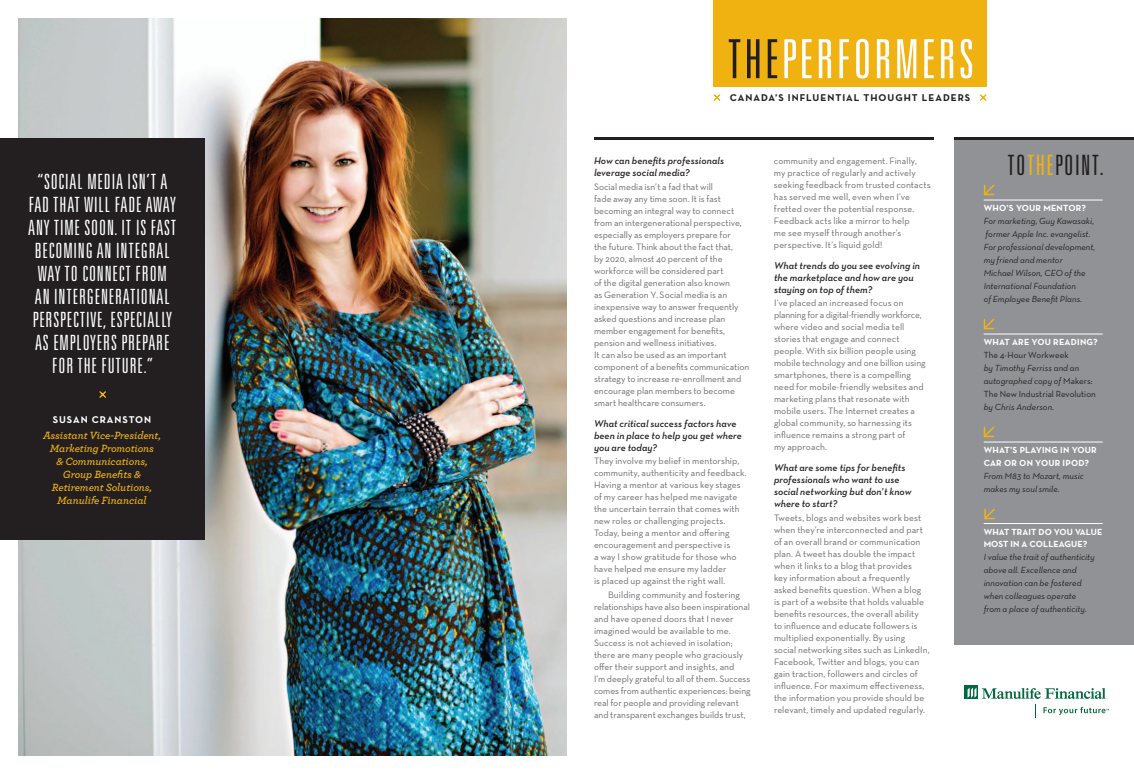
<style>
.page{position:relative;width:1134px;height:774px;background:#fff}
.page>*{position:absolute;margin:0;border:0;box-sizing:border-box;transform-origin:0 0}
.t1{font:300 ultra-condensed 54px "Univers";letter-spacing:.05em;color:#fff}
.t2{font:300 ultra-condensed 28px "Univers";letter-spacing:.05em;color:#231f20}
.t3{font:300 ultra-condensed 21px/23px "Univers";letter-spacing:.04em;color:#fff;text-align:center}
.t4{font:italic 600 11px/13px "Archer Pro";letter-spacing:-.01em;color:#efb211;text-align:center}
.t5{font:italic 600 10px/12px "Neutra Text TF";letter-spacing:.01em;color:#231f20}
.t6{font:10px "Neutra Text TF Bold SC";letter-spacing:.1em;color:#231f20}
.t7{font:10px "Neutra Text TF Bold SC";letter-spacing:.095em;color:#fff}
.t8{font:9.5px/12px "Neutra Text TF";letter-spacing:.005em;color:#6c6d70}
.t9{font:italic 9px/13px "Neutra Text TF";letter-spacing:.005em;color:#231f20}
.t10{font:700 9px/12.5px "Neutra Text TF";letter-spacing:.025em;color:#fff}
.t11{font:9px "Neutra Text TF";letter-spacing:.005em;color:#231f20}
.s1{color:#231f20}
.s2{color:#efb211}
.s3{font-style:normal}
</style>
<div class="page">
<div style="left:714px;top:0;width:273px;height:87px;background:#efb211"></div>
<div style="left:954px;top:139px;width:180px;height:506px;background:#919295"></div>
<img style="left:18px;top:18px;width:549px;height:738px">
<hr style="left:594px;top:138px;width:339px;height:2px;background:#231f20">
<hr style="left:954px;top:138px;width:180px;height:2px;background:#231f20">
<svg style="left:982px;top:688px;width:124px;height:11px"></svg>
<svg style="left:964px;top:685px;width:14px;height:14px"></svg>
<svg style="left:968px;top:688px;width:8px;height:10px"></svg>
<svg style="left:1044px;top:707px;width:65px;height:8px"></svg>
<svg style="left:980px;top:94px;width:7px;height:7px"></svg>
<svg style="left:713px;top:94px;width:8px;height:7px"></svg>
<div style="left:0;top:138px;width:205px;height:401px;background:#231f20"></div>
<svg style="left:99px;top:391px;width:7px;height:7px"></svg>
<hr style="left:984px;top:200px;width:119px;height:1px;background:#fff">
<hr style="left:984px;top:334px;width:119px;height:1px;background:#fff">
<hr style="left:984px;top:442px;width:119px;height:1px;background:#fff">
<hr style="left:984px;top:523px;width:119px;height:1px;background:#fff">
<svg style="left:983px;top:184px;width:12px;height:12px"></svg>
<svg style="left:984px;top:508px;width:11px;height:12px"></svg>
<svg style="left:983px;top:318px;width:12px;height:12px"></svg>
<svg style="left:983px;top:426px;width:12px;height:12px"></svg>
<h3 class="t3" style="left:28px;top:170px;width:150px">“SOCIAL MEDIA ISN’T A<br>FAD THAT WILL FADE AWAY<br>ANY TIME SOON. IT IS FAST<br>BECOMING AN INTEGRAL<br>WAY TO CONNECT FROM<br>AN INTERGENERATIONAL<br>PERSPECTIVE, ESPECIALLY<br>AS EMPLOYERS PREPARE<br>FOR THE FUTURE.”</h3>
<p class="t7" style="left:53px;top:413px;width:100px">SUSAN CRANSTON</p>
<p class="t4" style="left:43px;top:428px;width:119px">Assistant Vice-President,<br>Marketing Promotions<br>&amp; Communications,<br>Group Benefits &amp;<br>Retirement Solutions,<br>Manulife Financial</p>
<h1 class="t1" style="left:728px;top:31px;width:248px"><span class="s1">THE</span>PERFORMERS</h1>
<p class="t6" style="left:730px;top:91px;width:242px">CANADA’S INFLUENTIAL THOUGHT LEADERS</p>
<p class="t5" style="left:594px;top:155px;width:132px">How can benefits professionals leverage social media?</p>
<p class="t8" style="left:594px;top:180px;width:157px">Social media isn’t a fad that will<br>fade away any time soon. It is fast becoming an integral way to connect from an intergenerational perspective, especially as employers prepare for<br>the future. Think about the fact that,<br>by 2020, almost 40 percent of the workforce will be considered part<br>of the digital generation also known<br>as Generation Y. Social media is an inexpensive way to answer frequently asked questions and increase plan member engagement for benefits, pension and wellness initiatives.<br>It can also be used as an important component of a benefits communication strategy to increase re-enrollment and encourage plan members to become smart healthcare consumers.</p>
<p class="t5" style="left:594px;top:417px;width:149px">What critical success factors have been in place to help you get where you are today?</p>
<p class="t8" style="left:594px;top:455px;width:154px">They involve my belief in mentorship, community, authenticity and feedback.<br>Having a mentor at various key stages of my career has helped me navigate the uncertain terrain that comes with new roles or challenging projects.<br>Today, being a mentor and offering encouragement and perspective is<br>a way I show gratitude for those who have helped me ensure my ladder<br>is placed up against the right wall.</p>
<p class="t8" style="left:594px;top:588px;width:158px;text-indent:14px">Building community and fostering relationships have also been inspirational and have opened doors that I never imagined would be available to me.<br>Success is not achieved in isolation; there are many people who graciously offer their support and insights, and<br>I’m deeply grateful to all of them. Success comes from authentic experiences: being real for people and providing relevant and transparent exchanges builds trust,</p>
<p class="t8" style="left:774px;top:155px;width:158px">community and engagement. Finally, my practice of regularly and actively seeking feedback from trusted contacts has served me well, even when I’ve fretted over the potential response.<br>Feedback acts like a mirror to help<br>me see myself through another’s perspective. It’s liquid gold!</p>
<p class="t5" style="left:774px;top:259px;width:148px">What trends do you see evolving in the marketplace and how are you staying on top of them?</p>
<p class="t8" style="left:774px;top:297px;width:153px">I’ve placed an increased focus on planning for a digital-friendly workforce, where video and social media tell stories that engage and connect people. With six billion people using mobile technology and one billion using smartphones, there is a compelling need for mobile-friendly websites and marketing plans that resonate with mobile users. The Internet creates a global community, so harnessing its influence remains a strong part of<br>my approach.</p>
<p class="t5" style="left:774px;top:462px;width:139px">What are some tips for benefits professionals who want to use social networking but don’t know where to start?</p>
<p class="t8" style="left:774px;top:512px;width:157px">Tweets, blogs and websites work best when they’re interconnected and part of an overall brand or communication plan. A tweet has double the impact when it links to a blog that provides<br>key information about a frequently asked benefits question. When a blog is part of a website that holds valuable benefits resources, the overall ability<br>to influence and educate followers is multiplied exponentially. By using social networking sites such as LinkedIn, Facebook, Twitter and blogs, you can gain traction, followers and circles of influence. For maximum effectiveness, the information you provide should be relevant, timely and updated regularly.</p>
<h2 class="t2" style="left:1008px;top:151px;width:98px">TO<span class="s2">THE</span>POINT.</h2>
<p class="t10" style="left:984px;top:202px;width:104px">WHO’S YOUR MENTOR?</p>
<p class="t9" style="left:984px;top:214px;width:113px">For marketing, Guy Kawasaki, former Apple Inc. evangelist.<br>For professional development, my friend and mentor<br>Michael Wilson, CEO of the<br>International Foundation<br>of Employee Benefit Plans.</p>
<p class="t10" style="left:984px;top:336px;width:115px">WHAT ARE YOU READING?</p>
<p class="t11" style="left:984px;top:350px;width:86px">The 4-Hour Workweek</p>
<p class="t9" style="left:984px;top:361px;width:114px">by Timothy Ferriss and an autographed copy of <span class="s3">Makers:<br>The New Industrial Revolution</span></p>
<p class="t9" style="left:984px;top:400px;width:72px">by Chris Anderson.</p>
<p class="t10" style="left:984px;top:444px;width:115px">WHAT’S PLAYING IN YOUR<br>CAR OR ON YOUR IPOD?</p>
<p class="t9" style="left:984px;top:469px;width:102px">From M83 to Mozart, music makes my soul smile.</p>
<p class="t10" style="left:984px;top:525px;width:120px">WHAT TRAIT DO YOU VALUE<br>MOST IN A COLLEAGUE?</p>
<p class="t9" style="left:984px;top:550px;width:112px">I value the trait of authenticity above all. Excellence and innovation can be fostered when colleagues operate from a place of authenticity.</p>
</div>
